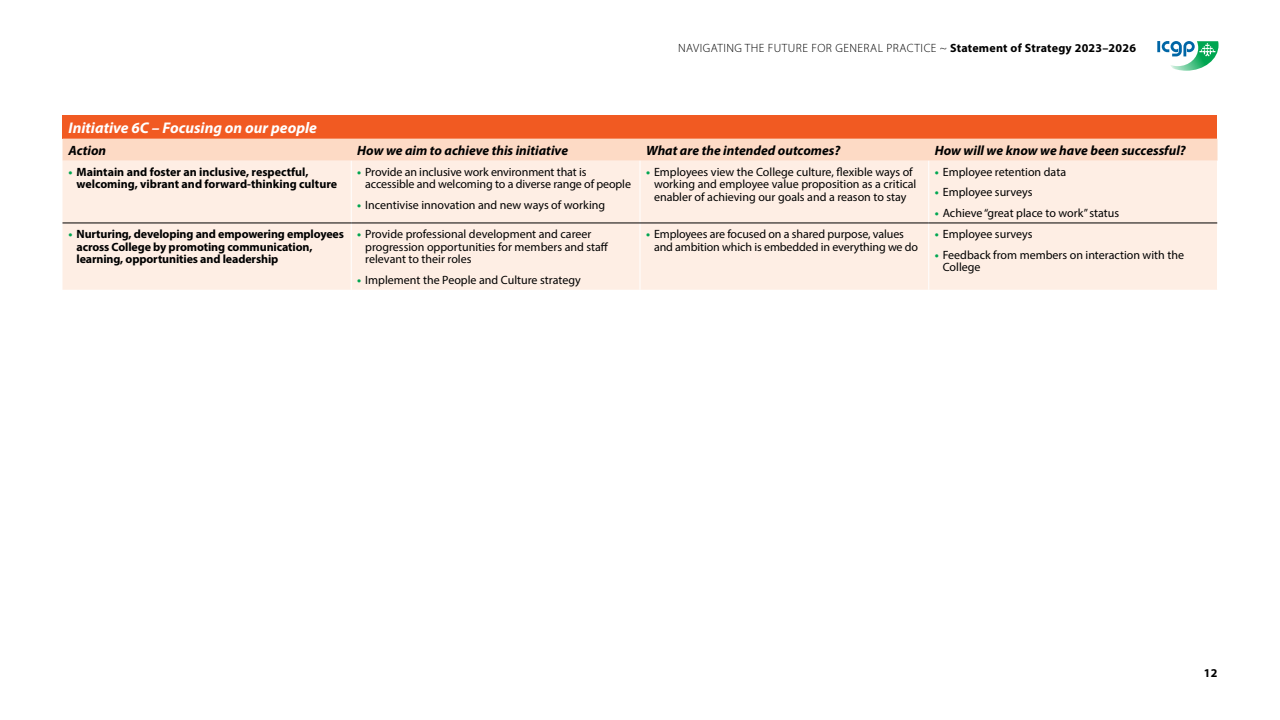
<style>
.page{position:relative;width:1280px;height:720px;background:#fff}
.page>*{position:absolute;margin:0;border:0;box-sizing:border-box;transform-origin:0 0}
.t1{font:italic 700 15.5px "Myriad Pro";color:#fff}
.t2{font:italic 700 13.5px "Myriad Pro";color:#000}
.t3{font:12px/12.6px "Myriad Pro";color:#000}
.t4{font:700 12px/12.6px "Myriad Pro";letter-spacing:-.01em;color:#000}
.t5{font:300 12px "Myriad Pro";letter-spacing:.04em;color:#000}
.s1{font-weight:700}
.s2{color:#00a651}
.s3{font-weight:700;color:#00a651}
</style>
<div class="page">
<svg style="left:1171px;top:41px;width:48px;height:30px"></svg>
<svg style="left:1157px;top:41px;width:38px;height:15px"></svg>
<svg style="left:62px;top:161px;width:1155px;height:129px;background:#fcede4"></svg>
<svg style="left:62px;top:115px;width:1156px;height:46px;background:#f69871"></svg>
<hr style="left:351px;top:161px;width:1px;height:62px;background:#fff">
<hr style="left:640px;top:161px;width:1px;height:62px;background:#fff">
<hr style="left:928px;top:161px;width:1px;height:62px;background:#fff">
<hr style="left:351px;top:223px;width:1px;height:67px;background:#fff">
<hr style="left:640px;top:223px;width:1px;height:67px;background:#fff">
<hr style="left:928px;top:223px;width:1px;height:67px;background:#fff">
<hr style="left:62px;top:223px;width:289px;height:1px;background:#000">
<hr style="left:351px;top:223px;width:289px;height:1px;background:#000">
<hr style="left:640px;top:223px;width:289px;height:1px;background:#000">
<hr style="left:929px;top:223px;width:288px;height:1px;background:#000">
<p class="t5" style="left:678px;top:41px;width:459px">NAVIGATING THE FUTURE FOR GENERAL PRACTICE ~ <span class="s1">Statement of Strategy 2023–2026</span></p>
<p class="t1" style="left:68px;top:117px;width:250px">Initiative 6C – Focusing on our people</p>
<p class="t2" style="left:68px;top:141px;width:39px">Action</p>
<p class="t2" style="left:357px;top:141px;width:212px">How we aim to achieve this initiative</p>
<p class="t2" style="left:646px;top:141px;width:196px">What are the intended outcomes?</p>
<p class="t2" style="left:935px;top:141px;width:253px">How will we know we have been successful?</p>
<p class="t4" style="left:77px;top:165px;width:262px;text-indent:-8px"><span class="s2">•</span> Maintain and foster an inclusive, respectful, welcoming, vibrant and forward-thinking culture</p>
<p class="t3" style="left:365px;top:165px;width:267px;text-indent:-8px"><span class="s3">•</span> Provide an inclusive work environment that is accessible and welcoming to a diverse range of people</p>
<p class="t3" style="left:357px;top:198px;width:249px"><span class="s3">•</span> Incentivise innovation and new ways of working</p>
<p class="t3" style="left:654px;top:165px;width:264px;text-indent:-8px"><span class="s3">•</span> Employees view the College culture, flexible ways of working and employee value proposition as a critical enabler of achieving our goals and a reason to stay</p>
<p class="t3" style="left:935px;top:165px;width:133px"><span class="s3">•</span> Employee retention data</p>
<p class="t3" style="left:935px;top:186px;width:99px"><span class="s3">•</span> Employee surveys</p>
<p class="t3" style="left:935px;top:206px;width:186px"><span class="s3">•</span> Achieve “great place to work” status</p>
<p class="t4" style="left:77px;top:227px;width:269px;text-indent:-8px"><span class="s2">•</span> Nurturing, developing and empowering employees across College by promoting communication, learning, opportunities and leadership</p>
<p class="t3" style="left:365px;top:227px;width:245px;text-indent:-8px"><span class="s3">•</span> Provide professional development and career progression opportunities for members and staff relevant to their roles</p>
<p class="t3" style="left:357px;top:273px;width:225px"><span class="s3">•</span> Implement the People and Culture strategy</p>
<p class="t3" style="left:654px;top:227px;width:266px;text-indent:-8px"><span class="s3">•</span> Employees are focused on a shared purpose, values and ambition which is embedded in everything we do</p>
<p class="t3" style="left:935px;top:227px;width:99px"><span class="s3">•</span> Employee surveys</p>
<p class="t3" style="left:943px;top:248px;width:243px;text-indent:-8px"><span class="s3">•</span> Feedback from members on interaction with the<br>College</p>
<p class="t4" style="left:1204px;top:666px;width:15px">12</p>
</div>
